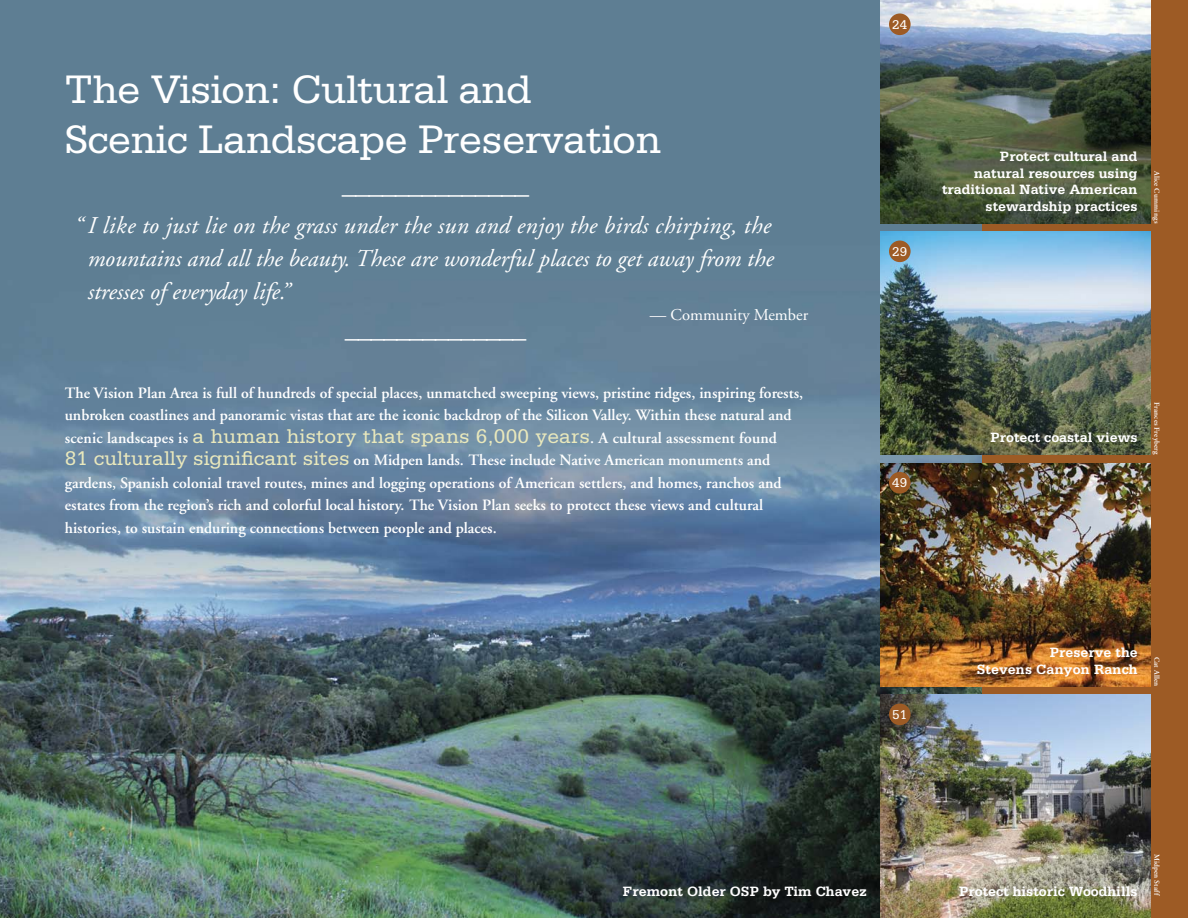
<style>
.page{position:relative;width:1188px;height:918px;background:#fff}
.page>*{position:absolute;margin:0;border:0;box-sizing:border-box;transform-origin:0 0}
.t1{font:42px/49.5px "Serifa Std";letter-spacing:-.015em;color:#fff}
.t2{font:29.55px "Adobe Garamond";color:#fff}
.t3{font:28.5px "Adobe Garamond";color:#fff}
.t4{font:italic 24px/33px "Adobe Garamond";color:#fff;text-align:justify}
.t5{font:16.5px "Adobe Garamond";color:#fff}
.t6{font:600 15.75px/22.5px "Adobe Garamond";color:#fff}
.t7{font:700 14.25px/16.5px "Serifa Std";color:#fff;text-align:right}
.t8{font:13.5px "Serifa Std";color:#fff}
.t9{font:600 7.5px "Adobe Garamond";letter-spacing:.025em;color:#fff}
.s1{font-family:"Serifa Std";font-weight:400;font-size:21px;color:#e9e8bc}
</style>
<div class="page">
<img style="left:0;top:0;width:983px;height:918px">
<div style="left:983px;top:0;width:205px;height:918px;background:#9d5b25"></div>
<img style="left:880px;top:0;width:270px;height:223px">
<img style="left:880px;top:232px;width:270px;height:223px">
<img style="left:880px;top:463px;width:270px;height:223px">
<img style="left:880px;top:695px;width:270px;height:223px">
<div style="left:889px;top:14px;width:22px;height:21px;background:#9d5b25;border-radius:50%"></div>
<div style="left:889px;top:241px;width:22px;height:21px;background:#9d5b25;border-radius:50%"></div>
<div style="left:889px;top:472px;width:22px;height:22px;background:#9d5b25;border-radius:50%"></div>
<div style="left:889px;top:704px;width:22px;height:21px;background:#9d5b25;border-radius:50%"></div>
<h1 class="t1" style="left:65px;top:68px;width:598px">The Vision: Cultural and<br>Scenic Landscape Preservation</h1>
<h2 class="t2" style="left:342px;top:172px;width:189px">______________</h2>
<h3 class="t4" style="left:88px;top:211px;width:688px;text-indent:-13px">“ I like to just lie on the grass under the sun and enjoy the birds chirping, the mountains and all the beauty. These are wonderful places to get away from the stresses of everyday life.”</h3>
<p class="t5" style="left:650px;top:308px;width:160px">— Community Member</p>
<h3 class="t3" style="left:345px;top:316px;width:183px">______________</h3>
<p class="t6" style="left:65px;top:383px;width:740px">The Vision Plan Area is full of hundreds of special places, unmatched sweeping views, pristine ridges, inspiring forests, unbroken coastlines and panoramic vistas that are the iconic backdrop of the Silicon Valley. Within these natural and scenic landscapes is <span class="s1">a human history that spans 6,000 years</span>. A cultural assessment found <span class="s1">81 culturally significant sites</span> on Midpen lands. These include Native American monuments and gardens, Spanish colonial travel routes, mines and logging operations of American settlers, and homes, ranchos and estates from the region’s rich and colorful local history. The Vision Plan seeks to protect these views and cultural histories, to sustain enduring connections between people and places.</p>
<p class="t8" style="left:892px;top:19px;width:17px">24</p>
<p class="t8" style="left:892px;top:246px;width:17px">29</p>
<p class="t7" style="left:942px;top:149px;width:197px">Protect cultural and<br>natural resources using traditional Native American stewardship practices</p>
<p class="t9" style="left:1160px;top:171px;width:54px;rotate:90deg">Alice Cummings</p>
<p class="t8" style="left:892px;top:477px;width:17px">49</p>
<p class="t7" style="left:990px;top:431px;width:149px">Protect coastal views</p>
<p class="t9" style="left:1160px;top:402px;width:54px;rotate:90deg">Frances Freyberg</p>
<p class="t8" style="left:892px;top:709px;width:17px">51</p>
<p class="t7" style="left:977px;top:646px;width:162px">Preserve the<br>Stevens Canyon Ranch</p>
<p class="t9" style="left:1160px;top:657px;width:31px;rotate:90deg">Cat Allen</p>
<p class="t7" style="left:623px;top:884px;width:246px">Fremont Older OSP by Tim Chavez</p>
<p class="t7" style="left:959px;top:884px;width:180px">Protect historic Woodhills</p>
<p class="t9" style="left:1160px;top:854px;width:43px;rotate:90deg">Midpen Staff</p>
</div>
